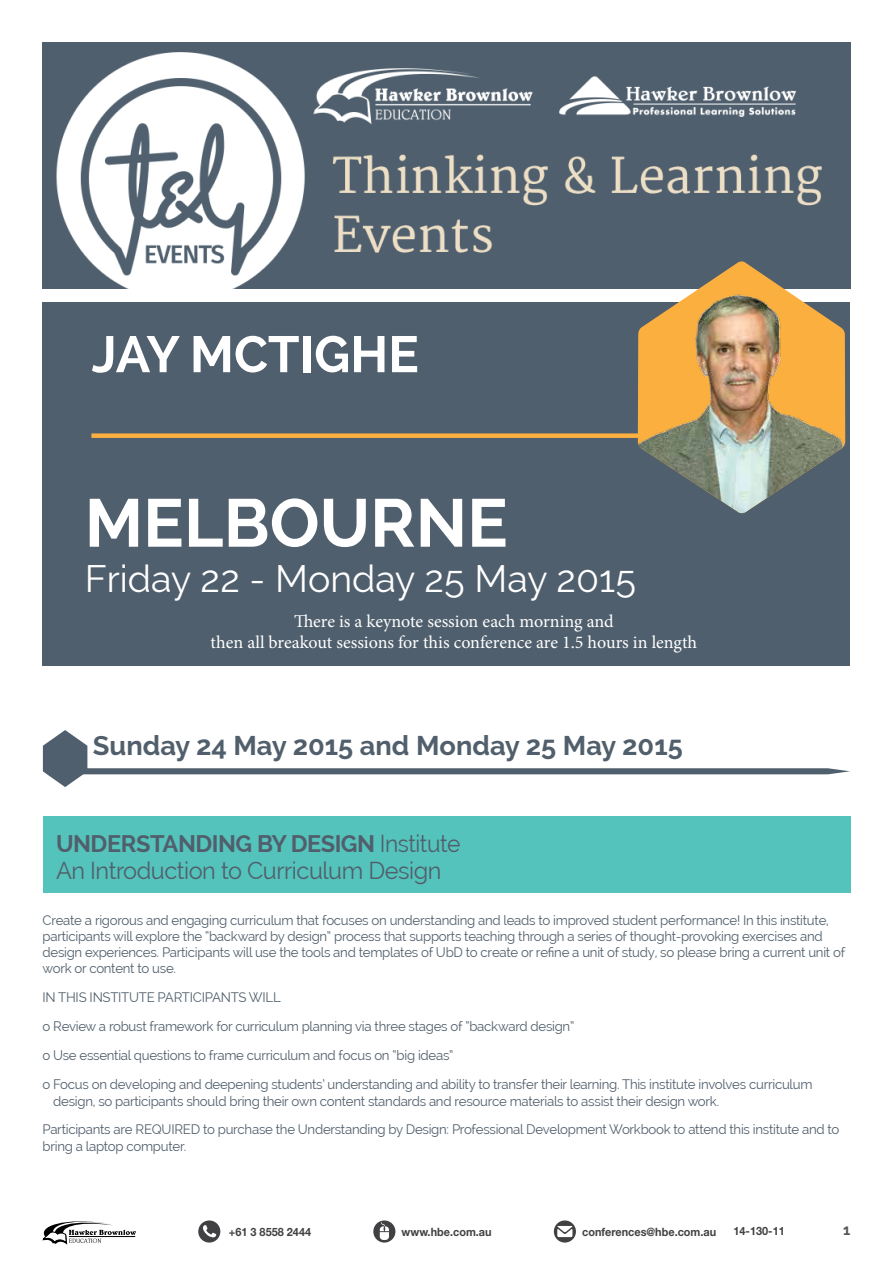
<style>
.page{position:relative;width:893px;height:1263px;background:#fff}
.page>*{position:absolute;margin:0;border:0;box-sizing:border-box;transform-origin:0 0}
.t1{font:700 67.5px "Raleway";color:#fff}
.t2{font:700 51px "Raleway";color:#fff}
.t3{font:37.5px "Raleway";color:#fff}
.t4{font:700 27.15px "Raleway";color:#515f6c}
.t5{font:24px/27.3px "Raleway";letter-spacing:-.02em;color:#515f6c;scale:.95 1}
.t6{font:18px/21.6px "Minion Pro";letter-spacing:-.005em;color:#fff;text-align:center}
.t7{font:700 15px "Raleway";color:#53575b}
.t8{font:13.5px/29px "Raleway";letter-spacing:-.02em;color:#515f6c}
.t9{font:700 11.55px "Helvetica Neue LT Std";color:#414042;scale:.95 1}
.s1{font-weight:700}
</style>
<div class="page">
<svg style="left:198px;top:1220px;width:22px;height:22px"></svg>
<svg style="left:373px;top:1220px;width:22px;height:22px"></svg>
<svg style="left:554px;top:1220px;width:22px;height:22px"></svg>
<svg style="left:43px;top:1221px;width:93px;height:24px"></svg>
<hr style="left:69px;top:1236px;width:66px;height:1px;background:#000">
<img style="left:43px;top:43px;width:807px;height:245px">
<div style="left:43px;top:302px;width:807px;height:363px;background:#505f6d"></div>
<div style="left:91px;top:433px;width:602px;height:5px;background:#fbb040"></div>
<svg style="left:638px;top:260px;width:207px;height:254px;fill:#505f6d"></svg>
<img style="left:638px;top:284px;width:207px;height:229px">
<svg style="left:43px;top:730px;width:807px;height:57px"></svg>
<div style="left:43px;top:816px;width:807px;height:77px;background:#54c3bb"></div>
<h2 class="t2" style="left:91px;top:325px;width:329px">JAY MCTIGHE</h2>
<h1 class="t1" style="left:85px;top:484px;width:425px">MELBOURNE</h1>
<h3 class="t3" style="left:85px;top:557px;width:553px">Friday 22 - Monday 25 May 2015</h3>
<h3 class="t6" style="left:211px;top:610px;width:488px">There is a keynote session each morning and<br>then all breakout sessions for this conference are 1.5 hours in length</h3>
<h3 class="t4" style="left:93px;top:730px;width:591px">Sunday 24 May 2015 and Monday 25 May 2015</h3>
<h3 class="t5" style="left:56px;top:830px;width:427px"><span class="s1">UNDERSTANDING BY DESIGN</span> Institute<br>An Introduction to Curriculum Design</h3>
<p class="t8" style="left:43px;top:912px;width:804px;line-height:16.2px">Create a rigorous and engaging curriculum that focuses on understanding and leads to improved student performance! In this institute, participants will explore the “backward by design” process that supports teaching through a series of thought-provoking exercises and design experiences. Participants will use the tools and templates of UbD to create or refine a unit of study, so please bring a current unit of work or content to use.</p>
<p class="t8" style="left:43px;top:983px;width:771px">IN THIS INSTITUTE PARTICIPANTS WILL<br>o Review a robust framework for curriculum planning via three stages of “backward design”<br>o Use essential questions to frame curriculum and focus on “big ideas”<br>o Focus on developing and deepening students’ understanding and ability to transfer their learning. This institute involves curriculum</p>
<p class="t8" style="left:43px;top:1086px;width:798px;text-indent:11px">design, so participants should bring their own content standards and resource materials to assist their design work.<br>Participants are REQUIRED to purchase the Understanding by Design: Professional Development Workbook to attend this institute and to</p>
<p class="t8" style="left:43px;top:1131px;width:145px">bring a laptop computer.</p>
<p class="t9" style="left:229px;top:1224px;width:88px">+61 3 8558 2444</p>
<p class="t9" style="left:402px;top:1224px;width:96px">www.hbe.com.au</p>
<p class="t9" style="left:582px;top:1224px;width:143px">conferences@hbe.com.au</p>
<p class="t9" style="left:733px;top:1223px;width:56px">14-130-11</p>
<p class="t7" style="left:843px;top:1221px;width:9px">1</p>
</div>
